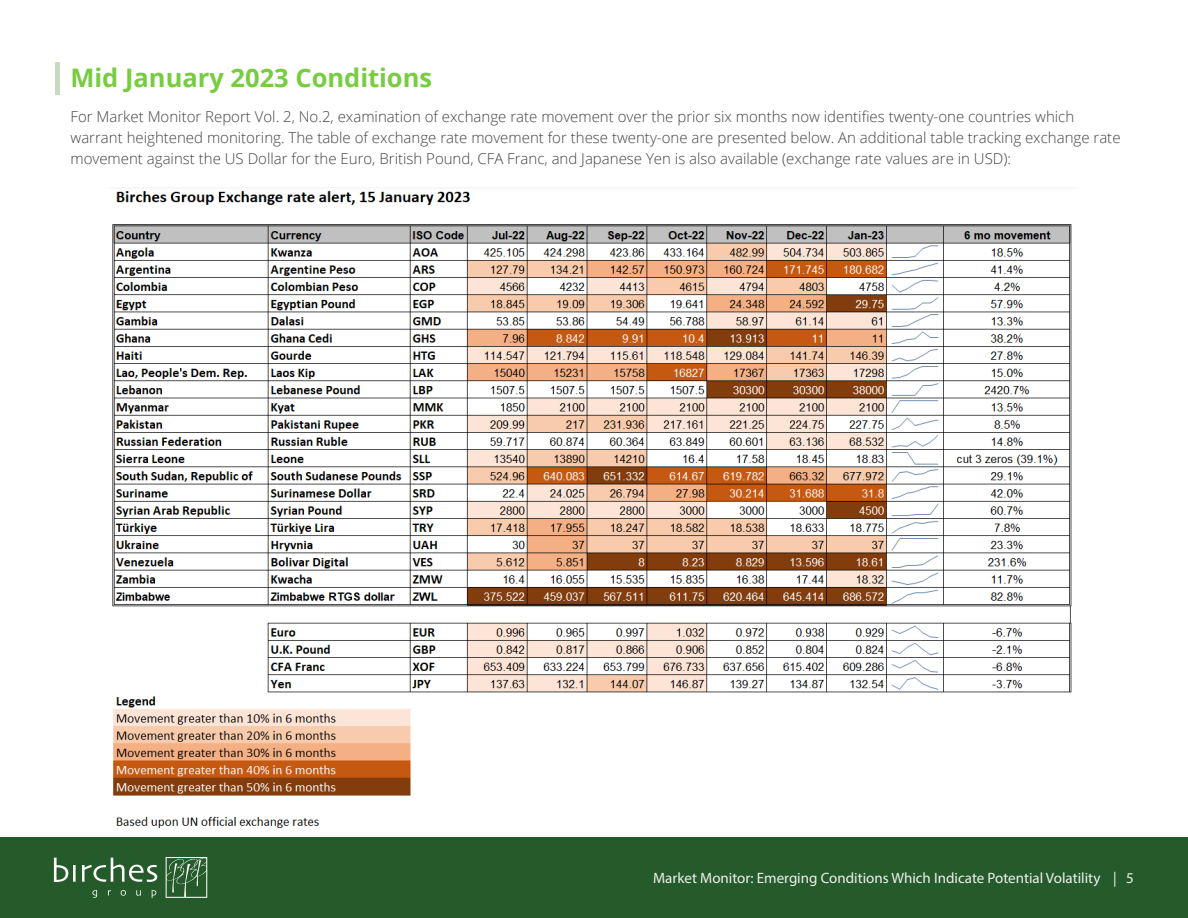
<style>
.page{position:relative;width:1188px;height:918px;background:#fff}
.page>*{position:absolute;margin:0;border:0;box-sizing:border-box;transform-origin:0 0}
.t1{font:700 25.5px "Open Sans";color:#77cc40}
.Body{font:300 15px/21px "Open Sans";color:#434344}
.t2{font:15px "Myriad Pro";color:#eef0ed}
</style>
<div class="page">
<div style="left:55px;top:62px;width:5px;height:32px;background:#c9dbbe"></div>
<img style="left:112px;top:191px;width:960px;height:637px">
<div style="left:0;top:837px;width:1188px;height:81px;background:#255a2a"></div>
<svg style="left:54px;top:858px;width:22px;height:24px"></svg>
<svg style="left:82px;top:858px;width:75px;height:24px"></svg>
<svg style="left:92px;top:890px;width:5px;height:8px"></svg>
<svg style="left:121px;top:890px;width:5px;height:6px"></svg>
<svg style="left:136px;top:890px;width:5px;height:6px"></svg>
<svg style="left:152px;top:890px;width:4px;height:8px"></svg>
<svg style="left:166px;top:857px;width:41px;height:41px"></svg>
<h2 class="t1" style="left:70px;top:60px;width:363px">Mid January 2023 Conditions</h2>
<p class="Body" style="left:70px;top:105px;width:1052px">For Market Monitor Report Vol. 2, No.2, examination of exchange rate movement over the prior six months now identifies twenty-one countries which warrant heightened monitoring. The table of exchange rate movement for these twenty-one are presented below. An additional table tracking exchange rate movement against the US Dollar for the Euro, British Pound, CFA Franc, and Japanese Yen is also available (exchange rate values are in USD):</p>
<p class="t2" style="left:653px;top:869px;width:482px">Market Monitor: Emerging Conditions Which Indicate Potential Volatility | 5</p>
</div>
